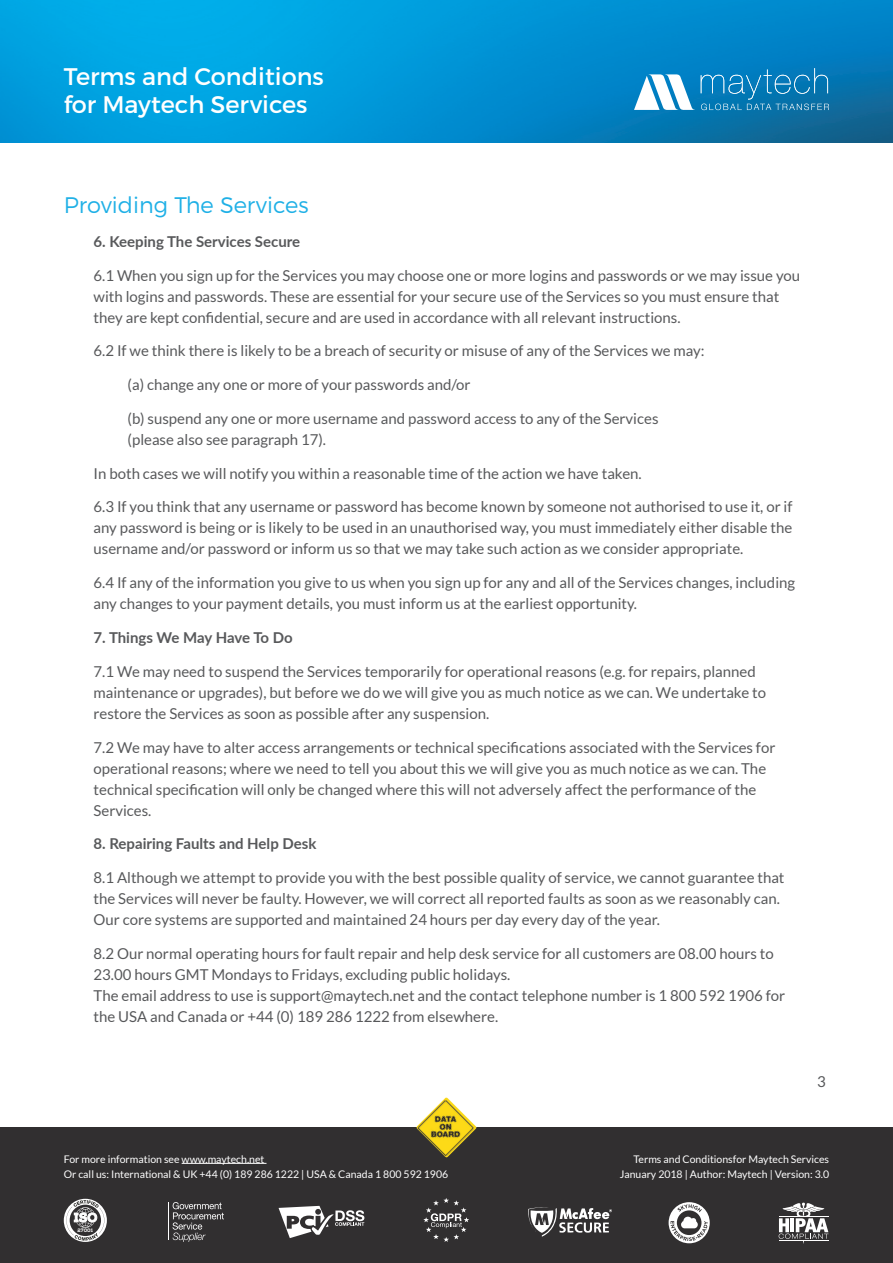
<style>
.page{position:relative;width:893px;height:1263px;background:#fff}
.page>*{position:absolute;margin:0;border:0;box-sizing:border-box;transform-origin:0 0}
.t1{font:24px/28.5px "Montserrat";color:#fff}
.MAIN_SECTION_HEADER{font:300 22.5px "Montserrat";color:#1fb0e6}
.MAIN_SECTION_HEADER-2{font:15px/21px "Lato";color:#58595b}
.MAIN_SECTION_HEADER-3{font:15px/21px "Lato";color:#57585a}
.MAIN_SECTION_HEADER-4{font:700 15px "Lato";color:#58595b}
.t2{font:10.5px/15px "Lato";color:#fff}
.t3{font:800 4.95px "Nexa Slab";color:#fff}
</style>
<div class="page">
<img style="left:0;top:0;width:893px;height:142px">
<svg style="left:634px;top:68px;width:195px;height:42px;background:#3b97c8"></svg>
<div style="left:0;top:1127px;width:893px;height:136px;background:#312f30"></div>
<svg style="left:669px;top:1202px;width:41px;height:41px"></svg>
<hr style="left:168px;top:1202px;width:1px;height:38px;background:#fff">
<svg style="left:173px;top:1202px;width:51px;height:40px"></svg>
<svg style="left:279px;top:1206px;width:85px;height:32px"></svg>
<svg style="left:528px;top:1207px;width:84px;height:30px"></svg>
<svg style="left:779px;top:1202px;width:49px;height:42px"></svg>
<svg style="left:423px;top:1198px;width:46px;height:44px"></svg>
<hr style="left:182px;top:1163px;width:84px;height:1px;background:#fff">
<svg style="left:64px;top:1199px;width:43px;height:43px"></svg>
<img style="left:416px;top:1097px;width:61px;height:61px">
<h1 class="t1" style="left:64px;top:62px;width:262px">Terms and Conditions for Maytech Services</h1>
<p class="MAIN_SECTION_HEADER" style="left:64px;top:191px;width:246px">Providing The Services</p>
<p class="MAIN_SECTION_HEADER-4" style="left:94px;top:230px;width:208px">6. Keeping The Services Secure</p>
<p class="MAIN_SECTION_HEADER-2" style="left:94px;top:265px;width:708px">6.1 When you sign up for the Services you may choose one or more logins and passwords or we may issue you with logins and passwords. These are essential for your secure use of the Services so you must ensure that they are kept confidential, secure and are used in accordance with all relevant instructions.</p>
<p class="MAIN_SECTION_HEADER-2" style="left:94px;top:340px;width:613px">6.2 If we think there is likely to be a breach of security or misuse of any of the Services we may:</p>
<p class="MAIN_SECTION_HEADER-2" style="left:128px;top:374px;width:345px">(a) change any one or more of your passwords and/or</p>
<p class="MAIN_SECTION_HEADER-2" style="left:128px;top:408px;width:532px">(b) suspend any one or more username and password access to any of the Services (please also see paragraph 17).</p>
<p class="MAIN_SECTION_HEADER-2" style="left:94px;top:463px;width:550px">In both cases we will notify you within a reasonable time of the action we have taken.</p>
<p class="MAIN_SECTION_HEADER-2" style="left:94px;top:496px;width:700px;text-align:justify">6.3 If you think that any username or password has become known by someone not authorised to use it, or if any password is being or is likely to be used in an unauthorised way, you must immediately either disable the username and/or password or inform us so that we may take such action as we consider appropriate.</p>
<p class="MAIN_SECTION_HEADER-2" style="left:94px;top:572px;width:703px">6.4 If any of the information you give to us when you sign up for any and all of the Services changes, including any changes to your payment details, you must inform us at the earliest opportunity.</p>
<p class="MAIN_SECTION_HEADER-4" style="left:94px;top:626px;width:201px">7. Things We May Have To Do</p>
<p class="MAIN_SECTION_HEADER-2" style="left:94px;top:661px;width:674px">7.1 We may need to suspend the Services temporarily for operational reasons (e.g. for repairs, planned maintenance or upgrades), but before we do we will give you as much notice as we can. We undertake to restore the Services as soon as possible after any suspension.</p>
<p class="MAIN_SECTION_HEADER-2" style="left:94px;top:736px;width:683px">7.2 We may have to alter access arrangements or technical specifications associated with the Services for operational reasons; where we need to tell you about this we will give you as much notice as we can. The technical specification will only be changed where this will not adversely affect the performance of the Services.</p>
<p class="MAIN_SECTION_HEADER-4" style="left:94px;top:833px;width:224px">8. Repairing Faults and Help Desk</p>
<p class="MAIN_SECTION_HEADER-2" style="left:94px;top:867px;width:692px">8.1 Although we attempt to provide you with the best possible quality of service, we cannot guarantee that the Services will never be faulty. However, we will correct all reported faults as soon as we reasonably can.<br>Our core systems are supported and maintained 24 hours per day every day of the year.</p>
<p class="MAIN_SECTION_HEADER-3" style="left:94px;top:943px;width:693px">8.2 Our normal operating hours for fault repair and help desk service for all customers are 08.00 hours to 23.00 hours GMT Mondays to Fridays, excluding public holidays.<br>The email address to use is support@maytech.net and the contact telephone number is 1 800 592 1906 for the USA and Canada or +44 (0) 189 286 1222 from elsewhere.</p>
<p class="MAIN_SECTION_HEADER-3" style="left:817px;top:1070px;width:10px">3</p>
<p class="t2" style="left:64px;top:1151px;width:386px">For more information see www.maytech.net<br>Or call us: International &amp; UK +44 (0) 189 286 1222 | USA &amp; Canada 1 800 592 1906</p>
<p class="t2" style="left:620px;top:1151px;width:211px;text-align:right">Terms and Conditionsfor Maytech Services<br>January 2018 | Author: Maytech | Version: 3.0</p>
<p class="t3" style="left:78px;top:1227px;width:17px">27001</p>
</div>
